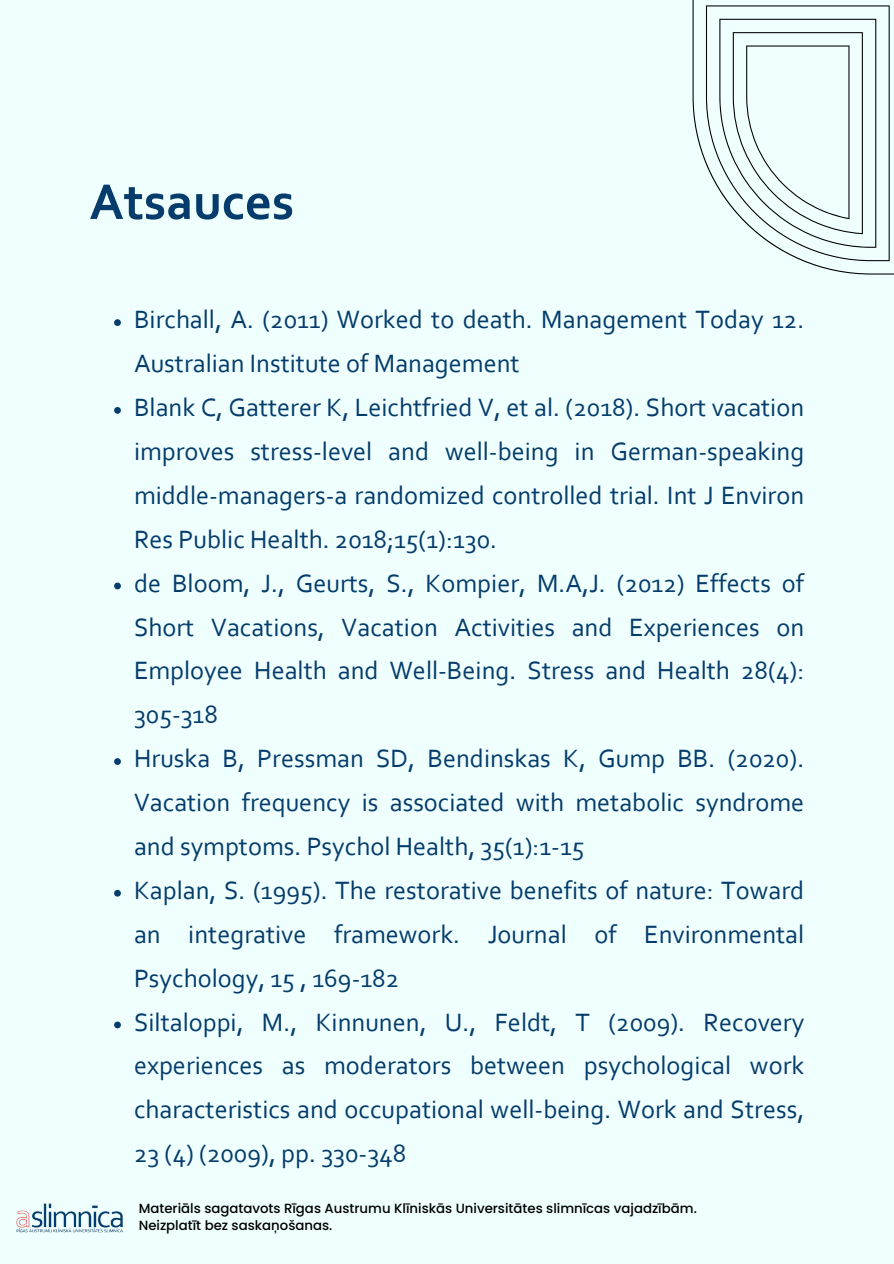
<style>
.page{position:relative;width:894px;height:1264px;background:#fff}
.page>*{position:absolute;margin:0;border:0;box-sizing:border-box;transform-origin:0 0}
.t1{font:700 52.5px "Corbel";color:#053c6b}
.t2{font:26.25px/43.8px "Corbel";color:#053c6b;text-align:justify}
.t3{font:500 13.35px "Poppins";color:#000}
</style>
<div class="page">
<div style="left:0;top:0;width:893px;height:1263px;background:#effffe"></div>
<img style="left:16px;top:1203px;width:107px;height:30px">
<svg style="left:114px;top:319px;width:7px;height:7px"></svg>
<svg style="left:114px;top:407px;width:7px;height:7px"></svg>
<svg style="left:114px;top:582px;width:7px;height:7px"></svg>
<svg style="left:114px;top:758px;width:7px;height:7px"></svg>
<svg style="left:114px;top:889px;width:7px;height:7px"></svg>
<svg style="left:114px;top:1021px;width:7px;height:7px"></svg>
<svg style="left:692px;top:0;width:201px;height:274px"></svg>
<svg style="left:705px;top:5px;width:184px;height:256px"></svg>
<svg style="left:719px;top:19px;width:157px;height:229px"></svg>
<p class="t1" style="left:89px;top:180px;width:206px">Atsauces</p>
<h1 class="t2" style="left:134px;top:300px;width:671px">Birchall, A. (2011) Worked to death. Management Today 12.<br>Australian Institute of Management</h1>
<p class="t2" style="left:134px;top:388px;width:671px">Blank C, Gatterer K, Leichtfried V, et al. (2018). Short vacation improves stress-level and well-being in German-speaking middle-managers-a randomized controlled trial. Int J Environ Res Public Health. 2018;15(1):130.</p>
<p class="t2" style="left:134px;top:563px;width:671px">de Bloom, J., Geurts, S., Kompier, M.A,J. (2012) Effects of Short Vacations, Vacation Activities and Experiences on Employee Health and Well-Being. Stress and Health 28(4):<br>305-318</p>
<p class="t2" style="left:134px;top:739px;width:671px">Hruska B, Pressman SD, Bendinskas K, Gump BB. (2020).<br>Vacation frequency is associated with metabolic syndrome and symptoms. Psychol Health, 35(1):1-15</p>
<p class="t2" style="left:134px;top:870px;width:671px">Kaplan, S. (1995). The restorative benefits of nature: Toward an integrative framework. Journal of Environmental Psychology, 15 , 169-182</p>
<p class="t2" style="left:134px;top:1002px;width:671px">Siltaloppi, M., Kinnunen, U., Feldt, T (2009). Recovery experiences as moderators between psychological work characteristics and occupational well-being. Work and Stress, 23 (4) (2009), pp. 330-348</p>
<p class="t3" style="left:139px;top:1198px;width:559px">Materiāls sagatavots Rīgas Austrumu Klīniskās Universitātes slimnīcas vajadzībām.</p>
<p class="t3" style="left:139px;top:1216px;width:195px">Neizplatīt bez saskaņošanas.</p>
</div>
